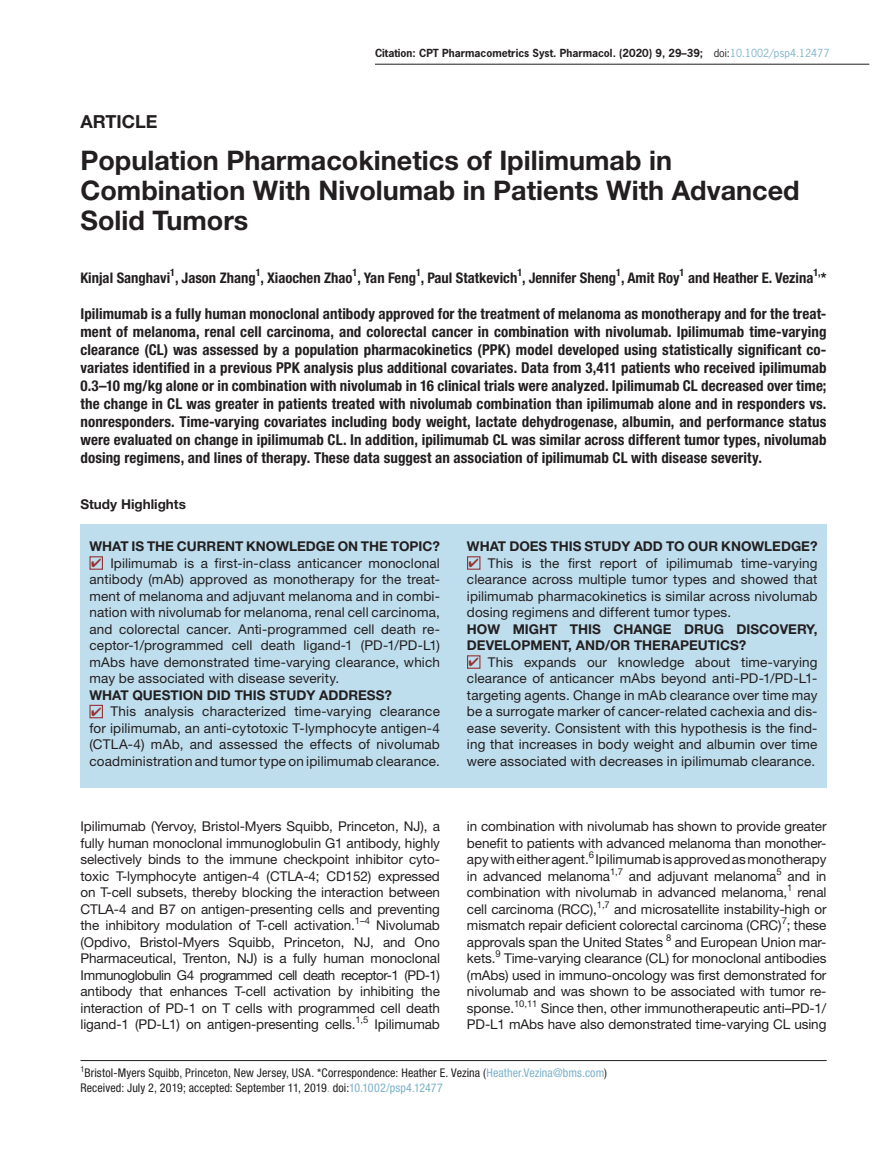
<style>
.page{position:relative;width:891px;height:1175px;background:#fff}
.page>*{position:absolute;margin:0;border:0;box-sizing:border-box;transform-origin:0 0}
.t1{font:700 27px/30px "Helvetica Neue LT Std";color:#231f20}
.t2{font:700 18px "Helvetica Neue LT Std";color:#231f20}
.t3{font:700 condensed 15px/18px "Helvetica Neue LT Std";letter-spacing:.005em;color:#231f20;text-align:justify}
.t4{font:700 condensed 14.7px "Helvetica Neue LT Std";color:#231f20}
.t5{font:13.5px/16.5px "Helvetica Neue LT Std";letter-spacing:.005em;color:#231f20;text-align:justify}
.t6{font:700 13.5px/16.5px "Helvetica Neue LT Std";color:#231f20}
.t7{font:condensed 12px/15px "Helvetica Neue LT Std";letter-spacing:.01em;color:#231f20}
.t8{font:700 10.5px "News Gothic Std";color:#231f20}
.s1{font-weight:400}
.s2{font-weight:400;color:#7cb1ca}
.s3{color:#943433}
.s4{color:#7cb1ca}
</style>
<div class="page">
<hr style="left:375px;top:64px;width:494px;height:1px;background:#231f20">
<hr style="left:80px;top:1060px;width:747px;height:1px;background:#231f20">
<div style="left:80px;top:481px;width:747px;height:306px;background:#bedded"></div>
<div style="left:68px;top:478px;width:771px;height:45px;background:#fff"></div>
<div style="left:89px;top:556px;width:14px;height:14px;border:1px solid #943433"></div>
<div style="left:89px;top:705px;width:14px;height:13px;border:1px solid #943433"></div>
<div style="left:467px;top:556px;width:13px;height:14px;border:1px solid #943433"></div>
<div style="left:467px;top:655px;width:13px;height:14px;border:1px solid #943433"></div>
<p class="t8" style="left:375px;top:46px;width:456px">Citation: CPT Pharmacometrics Syst. Pharmacol. (2020) 9, 29–39; <span class="s1">doi:</span><span class="s2">10.1002/psp4.12477</span></p>
<h2 class="t2" style="left:80px;top:111px;width:78px">ARTICLE</h2>
<h1 class="t1" style="left:80px;top:145px;width:721px">Population Pharmacokinetics of Ipilimumab in<br>Combination With Nivolumab in Patients With Advanced<br>Solid Tumors</h1>
<p class="t4" style="left:80px;top:269px;width:748px">Kinjal Sanghavi<sup>1</sup>, Jason Zhang<sup>1</sup>, Xiaochen Zhao<sup>1</sup>, Yan Feng<sup>1</sup>, Paul Statkevich<sup>1</sup>, Jennifer Sheng<sup>1</sup>, Amit Roy<sup>1</sup> and Heather E. Vezina<sup>1,</sup>*</p>
<p class="t3" style="left:80px;top:304px;width:748px">Ipilimumab is a fully human monoclonal antibody approved for the treatment of melanoma as monotherapy and for the treat&shy;ment of melanoma, renal cell carcinoma, and colorectal cancer in combination with nivolumab. Ipilimumab time-varying clearance (CL) was assessed by a population pharmacokinetics (PPK) model developed using statistically significant co&shy;variates identified in a previous PPK analysis plus additional covariates. Data from 3,411 patients who received ipilimumab 0.3–10 mg/kg alone or in combination with nivolumab in 16 clinical trials were analyzed. Ipilimumab CL decreased over time; the change in CL was greater in patients treated with nivolumab combination than ipilimumab alone and in responders vs. nonresponders. Time-varying covariates including body weight, lactate dehydrogenase, albumin, and performance status were evaluated on change in ipilimumab CL. In addition, ipilimumab CL was similar across different tumor types, nivolumab dosing regimens, and lines of therapy. These data suggest an association of ipilimumab CL with disease severity.</p>
<p class="t6" style="left:80px;top:495px;width:107px">Study Highlights</p>
<p class="t6" style="left:89px;top:538px;width:352px">WHAT IS THE CURRENT KNOWLEDGE ON THE TOPIC?</p>
<p class="t5" style="left:89px;top:554px;width:352px"><span class="s3">✔</span> Ipilimumab is a first-in-class anticancer monoclonal antibody (mAb) approved as monotherapy for the treat&shy;ment of melanoma and adjuvant melanoma and in combi&shy;nation with nivolumab for melanoma, renal cell carcinoma, and colorectal cancer. Anti-programmed cell death re&shy;ceptor-1/programmed cell death ligand-1 (PD-1/PD-L1) mAbs have demonstrated time-varying clearance, which may be associated with disease severity.</p>
<p class="t6" style="left:89px;top:686px;width:304px">WHAT QUESTION DID THIS STUDY ADDRESS?</p>
<p class="t5" style="left:89px;top:703px;width:352px"><span class="s3">✔</span> This analysis characterized time-varying clearance for ipilimumab, an anti-cytotoxic T-lymphocyte antigen-4 (CTLA-4) mAb, and assessed the effects of nivolumab coadministration and tumor type on ipilimumab clearance.</p>
<p class="t6" style="left:467px;top:538px;width:352px">WHAT DOES THIS STUDY ADD TO OUR KNOWLEDGE?</p>
<p class="t5" style="left:467px;top:554px;width:352px"><span class="s3">✔</span> This is the first report of ipilimumab time-varying clearance across multiple tumor types and showed that ipilimumab pharmacokinetics is similar across nivolumab dosing regimens and different tumor types.</p>
<p class="t6" style="left:467px;top:620px;width:352px">HOW MIGHT THIS CHANGE DRUG DISCOVERY,<br>DEVELOPMENT, AND/OR THERAPEUTICS?</p>
<p class="t5" style="left:467px;top:653px;width:352px"><span class="s3">✔</span> This expands our knowledge about time-varying clearance of anticancer mAbs beyond anti-PD-1/PD-L1- targeting agents. Change in mAb clearance over time may be a surrogate marker of cancer-related cachexia and dis&shy;ease severity. Consistent with this hypothesis is the find&shy;ing that increases in body weight and albumin over time were associated with decreases in ipilimumab clearance.</p>
<p class="t5" style="left:80px;top:818px;width:361px">Ipilimumab (Yervoy, Bristol-Myers Squibb, Princeton, NJ), a fully human monoclonal immunoglobulin G1 antibody, highly selectively binds to the immune checkpoint inhibitor cyto&shy;toxic T-lymphocyte antigen-4 (CTLA-4; CD152) expressed on T-cell subsets, thereby blocking the interaction between CTLA-4 and B7 on antigen-presenting cells and preventing the inhibitory modulation of T-cell activation.<sup>1–4</sup> Nivolumab (Opdivo, Bristol-Myers Squibb, Princeton, NJ, and Ono Pharmaceutical, Trenton, NJ) is a fully human monoclonal Immunoglobulin G4 programmed cell death receptor-1 (PD-1) antibody that enhances T-cell activation by inhibiting the interaction of PD-1 on T cells with programmed cell death ligand-1 (PD-L1) on antigen-presenting cells.<sup>1,5</sup></p>
<p class="t5" style="left:467px;top:818px;width:361px">in combination with nivolumab has shown to provide greater benefit to patients with advanced melanoma than monother&shy;apy with either agent.<sup>6</sup> Ipilimumab is approved as monotherapy in advanced melanoma<sup>1,7</sup> and adjuvant melanoma<sup>5</sup> and in combination with nivolumab in advanced melanoma,<sup>1</sup> renal cell carcinoma (RCC),<sup>1,7</sup> and microsatellite instability-high or mismatch repair deficient colorectal carcinoma (CRC)<sup>7</sup>; these approvals span the United States <sup>8</sup> and European Union mar&shy;kets.<sup>9</sup> Time-varying clearance (CL) for monoclonal antibodies (mAbs) used in immuno-oncology was first demonstrated for nivolumab and was shown to be associated with tumor re&shy;sponse.<sup>10,11</sup> Since then, other immunotherapeutic anti–PD-1/ PD-L1 mAbs have also demonstrated time-varying CL using</p>
<p class="t7" style="left:80px;top:1065px;width:528px"><sup>1</sup>Bristol-Myers Squibb, Princeton, New Jersey, USA. *Correspondence: Heather E. Vezina (<span class="s4">Heather.Vezina@bms.com</span>)<br>Received: July 2, 2019; accepted: September 11, 2019<span class="s4">.</span> doi:<span class="s4">10.1002/psp4.12477</span></p>
<p class="t5" style="left:375px;top:1016px;width:67px">Ipilimumab</p>
</div>
